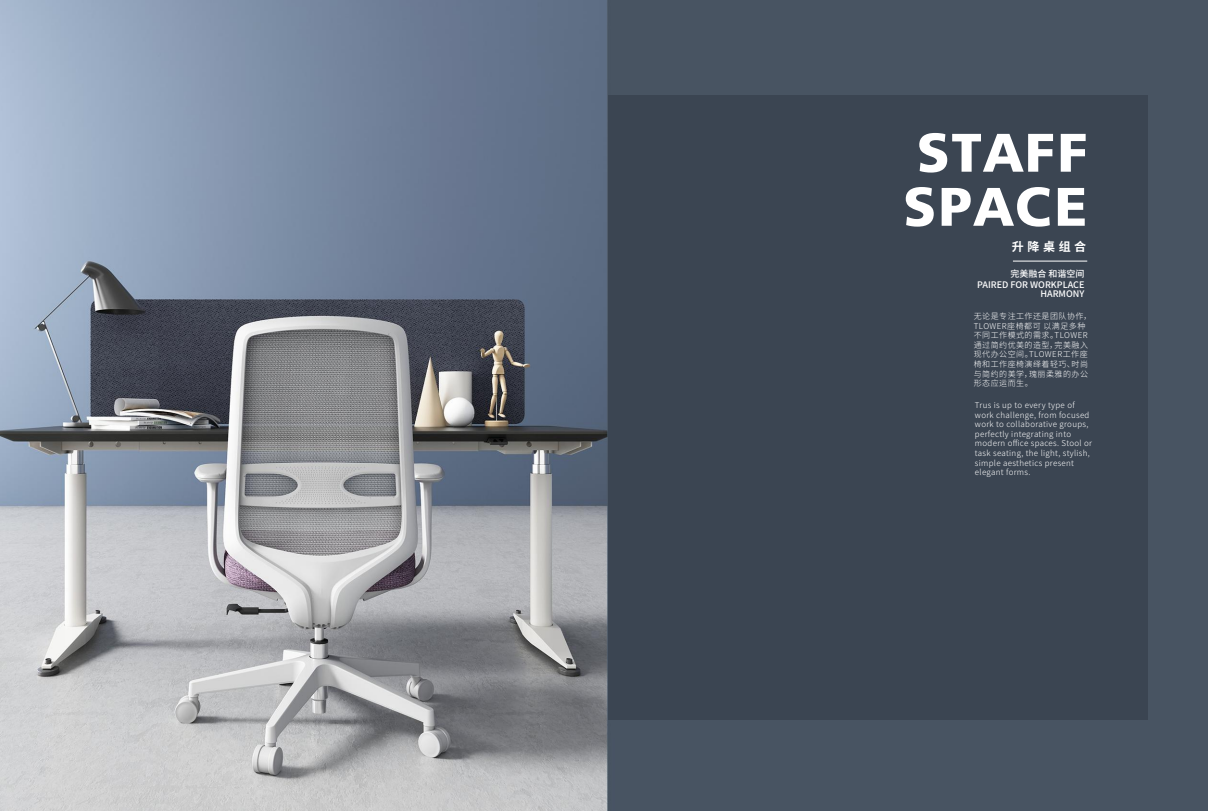
<style>
.page{position:relative;width:1208px;height:811px;background:#fff}
.page>*{position:absolute;margin:0;border:0;box-sizing:border-box;transform-origin:0 0}
.t1{font:54.5px/54.1px "Humanist 777 BT Black B";letter-spacing:.04em;color:#fff}
.t2{font:700 12px "Source Han Sans CN";letter-spacing:.3em;color:#fff}
.t3{font:500 9px/11.1px "Source Han Sans CN";color:#fff;text-align:right}
.t4{font:300 8px/9.6px "Source Han Sans CN";letter-spacing:.04em;color:#fff}
.t5{font:300 8px/9.6px "Source Han Sans CN";letter-spacing:.06em;color:#fff}
</style>
<div class="page">
<img style="left:0;top:0;width:1208px;height:811px">
<div style="left:608px;top:95px;width:539px;height:624px;background:#3b4552"></div>
<hr style="left:1013px;top:260px;width:74px;height:1px;background:#fff">
<h1 class="t1" style="left:903px;top:124px;width:186px">STAFF<br>SPACE</h1>
<h2 class="t2" style="left:1012px;top:240px;width:76px">升降桌组合</h2>
<p class="t3" style="left:977px;top:269px;width:109px">完美融合 和谐空间<br>PAIRED FOR WORKPLACE</p>
<p class="t3" style="left:1040px;top:289px;width:45px">HARMONY</p>
<p class="t5" style="left:973px;top:311px;width:119px">无论是专注工作还是团队协作，<br>TLOWER座椅都可 以满足多种不同工作模式的需求。TLOWER通过简约优美的造型，完美融入现代办公空间。TLOWER工作座椅和工作座椅演绎着轻巧、时尚与简约的美学，瑰丽柔雅的办公形态应运而生。</p>
<p class="t4" style="left:975px;top:400px;width:119px">Trus is up to every type of work challenge, from focused work to collaborative groups, perfectly integrating into modern office spaces. Stool or task seating, the light, stylish, simple aesthetics present elegant forms.</p>
</div>
